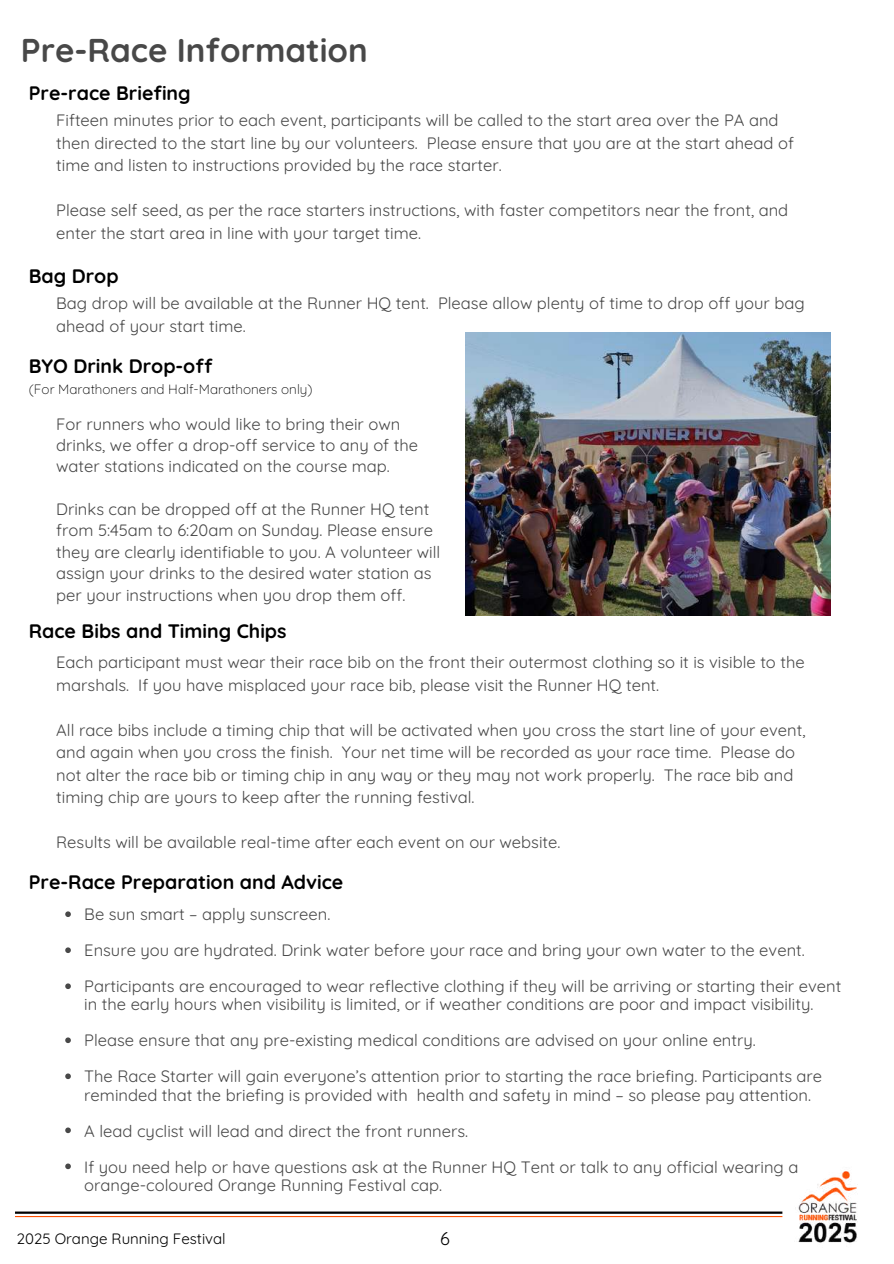
<style>
.page{position:relative;width:894px;height:1264px;background:#fff}
.page>*{position:absolute;margin:0;border:0;box-sizing:border-box;transform-origin:0 0}
.t1{font:700 33px "Quicksand";color:#484848}
.t2{font:700 19.5px "Quicksand";color:#000}
.t3{font:18px "Quicksand";color:#000}
.t4{font:16.5px/22.5px "Quicksand";color:#484848}
.t5{font:15px "Quicksand";color:#000}
.t6{font:300 13.5px "Quicksand";color:#000}
</style>
<div class="page">
<hr style="left:15px;top:1211px;width:767px;height:2px;background:#000">
<hr style="left:15px;top:1215px;width:767px;height:2px;background:#ff5100">
<img style="left:465px;top:332px;width:365px;height:283px">
<svg style="left:65px;top:911px;width:6px;height:6px"></svg>
<svg style="left:65px;top:947px;width:6px;height:6px"></svg>
<svg style="left:65px;top:983px;width:6px;height:6px"></svg>
<svg style="left:65px;top:1037px;width:6px;height:6px"></svg>
<svg style="left:65px;top:1073px;width:6px;height:6px"></svg>
<svg style="left:65px;top:1127px;width:6px;height:6px"></svg>
<svg style="left:65px;top:1163px;width:6px;height:6px"></svg>
<img style="left:782px;top:1171px;width:76px;height:72px">
<h1 class="t1" style="left:21px;top:29px;width:348px">Pre-Race Information</h1>
<p class="t2" style="left:29px;top:80px;width:163px">Pre-race Briefing</p>
<p class="t4" style="left:56px;top:109px;width:739px">Fifteen minutes prior to each event, participants will be called to the start area over the PA and then directed to the start line by our volunteers. Please ensure that you are at the start ahead of time and listen to instructions provided by the race starter.</p>
<p class="t4" style="left:56px;top:199px;width:733px">Please self seed, as per the race starters instructions, with faster competitors near the front, and enter the start area in line with your target time.</p>
<p class="t2" style="left:29px;top:263px;width:91px">Bag Drop</p>
<p class="t4" style="left:56px;top:292px;width:749px">Bag drop will be available at the Runner HQ tent. Please allow plenty of time to drop off your bag ahead of your start time.</p>
<p class="t2" style="left:29px;top:353px;width:185px">BYO Drink Drop-off</p>
<p class="t6" style="left:29px;top:381px;width:285px">(For Marathoners and Half-Marathoners only)</p>
<p class="t4" style="left:56px;top:413px;width:363px;line-height:21.3px">For runners who would like to bring their own drinks, we offer a drop-off service to any of the water stations indicated on the course map.</p>
<p class="t4" style="left:56px;top:498px;width:385px;line-height:21.3px">Drinks can be dropped off at the Runner HQ tent from 5:45am to 6:20am on Sunday. Please ensure they are clearly identifiable to you. A volunteer will assign your drinks to the desired water station as per your instructions when you drop them off.</p>
<p class="t2" style="left:29px;top:618px;width:259px">Race Bibs and Timing Chips</p>
<p class="t4" style="left:56px;top:650px;width:749px">Each participant must wear their race bib on the front their outermost clothing so it is visible to the marshals. If you have misplaced your race bib, please visit the Runner HQ tent.</p>
<p class="t4" style="left:56px;top:718px;width:750px">All race bibs include a timing chip that will be activated when you cross the start line of your event, and again when you cross the finish. Your net time will be recorded as your race time. Please do not alter the race bib or timing chip in any way or they may not work properly. The race bib and timing chip are yours to keep after the running festival.</p>
<p class="t4" style="left:56px;top:830px;width:505px">Results will be available real-time after each event on our website.</p>
<p class="t2" style="left:29px;top:870px;width:316px">Pre-Race Preparation and Advice</p>
<p class="t4" style="left:84px;top:896px;width:758px;line-height:36px">Be sun smart – apply sunscreen.<br>Ensure you are hydrated. Drink water before your race and bring your own water to the event.<br>Participants are encouraged to wear reflective clothing if they will be arriving or starting their event</p>
<p class="t4" style="left:84px;top:986px;width:739px;line-height:36px">in the early hours when visibility is limited, or if weather conditions are poor and impact visibility.<br>Please ensure that any pre-existing medical conditions are advised on your online entry.<br>The Race Starter will gain everyone’s attention prior to starting the race briefing. Participants are</p>
<p class="t4" style="left:84px;top:1076px;width:728px;line-height:36px">reminded that the briefing is provided with health and safety in mind – so please pay attention.<br>A lead cyclist will lead and direct the front runners.<br>If you need help or have questions ask at the Runner HQ Tent or talk to any official wearing a</p>
<p class="t4" style="left:84px;top:1173px;width:359px">orange-coloured Orange Running Festival cap.</p>
<p class="t5" style="left:17px;top:1229px;width:210px">2025 Orange Running Festival</p>
<p class="t3" style="left:440px;top:1226px;width:11px">6</p>
</div>
